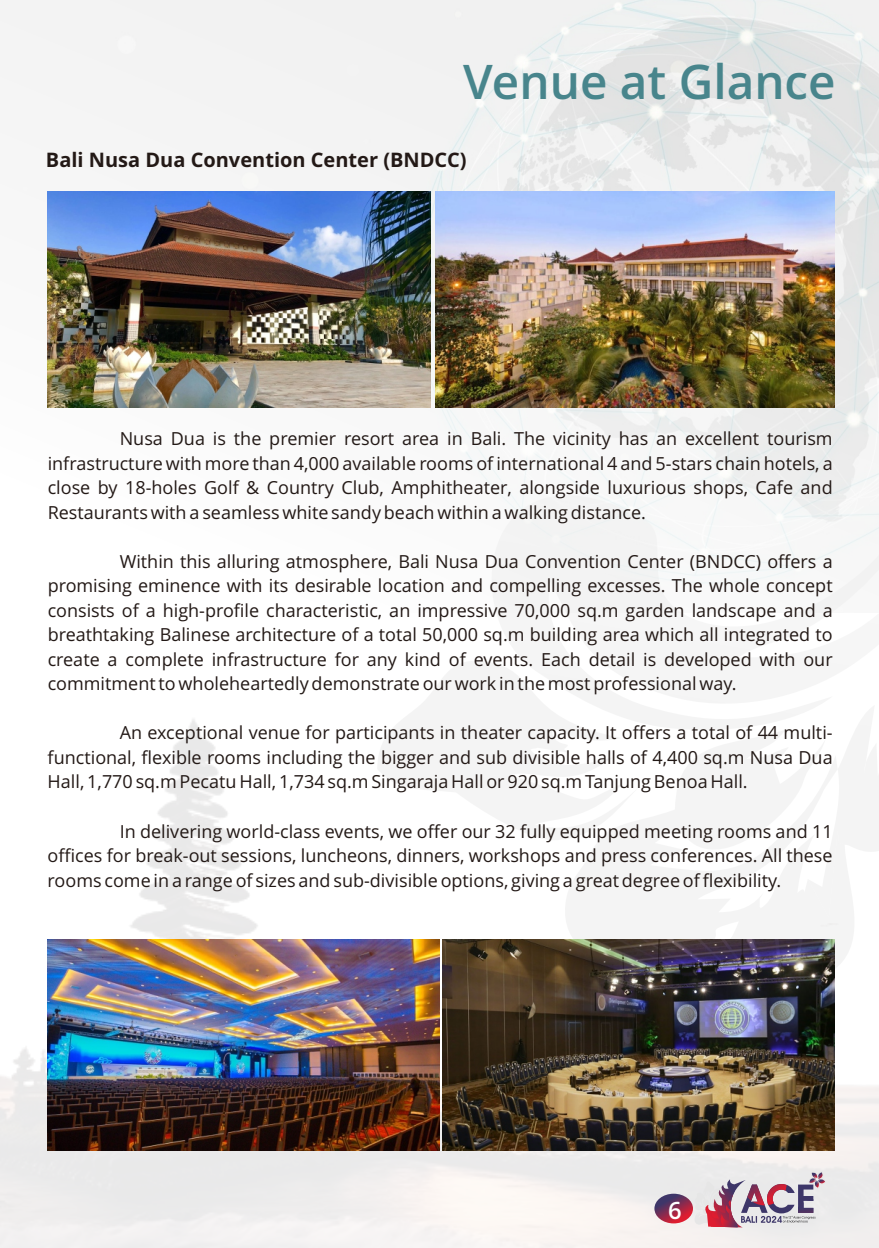
<style>
.page{position:relative;width:879px;height:1248px;background:#fff}
.page>*{position:absolute;margin:0;border:0;box-sizing:border-box;transform-origin:0 0}
.t1{font:600 47.6px "Open Sans";color:#48858c}
.t2{font:600 23.8px "Open Sans";color:#fff}
.t3{font:700 20px "Open Sans";color:#231916}
.t4{font:18px/24.6px "Open Sans";color:#231916;text-align:justify}
</style>
<div class="page">
<img style="left:0;top:0;width:878px;height:439px">
<svg style="left:457px;top:293px;width:421px;height:320px;fill:#f6f7f6"></svg>
<img style="left:0;top:661px;width:878px;height:586px">
<img style="left:48px;top:191px;width:383px;height:216px">
<img style="left:435px;top:191px;width:399px;height:216px">
<img style="left:48px;top:938px;width:391px;height:212px">
<img style="left:442px;top:938px;width:392px;height:212px">
<svg style="left:693px;top:1170px;width:142px;height:57px"></svg>
<svg style="left:654px;top:1193px;width:39px;height:30px"></svg>
<h1 class="t1" style="left:463px;top:63px;width:374px">Venue at Glance</h1>
<p class="t3" style="left:46px;top:152px;width:422px">Bali Nusa Dua Convention Center (BNDCC)</p>
<p class="t4" style="left:48px;top:428px;width:786px;text-indent:72px">Nusa Dua is the premier resort area in Bali. The vicinity has an excellent tourism infrastructure with more than 4,000 available rooms of international 4 and 5-stars chain hotels, a close by 18-holes Golf &amp; Country Club, Amphitheater, alongside luxurious shops, Cafe and Restaurants with a seamless white sandy beach within a walking distance.</p>
<p class="t4" style="left:48px;top:550px;width:786px;text-indent:72px">Within this alluring atmosphere, Bali Nusa Dua Convention Center (BNDCC) offers a promising eminence with its desirable location and compelling excesses. The whole concept consists of a high-profile characteristic, an impressive 70,000 sq.m garden landscape and a breathtaking Balinese architecture of a total 50,000 sq.m building area which all integrated to create a complete infrastructure for any kind of events. Each detail is developed with our commitment to wholeheartedly demonstrate our work in the most professional way.</p>
<p class="t4" style="left:48px;top:722px;width:786px;text-indent:72px">An exceptional venue for participants in theater capacity. It offers a total of 44 multi&shy;functional, flexible rooms including the bigger and sub divisible halls of 4,400 sq.m Nusa Dua Hall, 1,770 sq.m Pecatu Hall, 1,734 sq.m Singaraja Hall or 920 sq.m Tanjung Benoa Hall.</p>
<p class="t4" style="left:48px;top:820px;width:786px;text-indent:72px">In delivering world-class events, we offer our 32 fully equipped meeting rooms and 11 offices for break-out sessions, luncheons, dinners, workshops and press conferences. All these rooms come in a range of sizes and sub-divisible options, giving a great degree of flexibility.</p>
<h2 class="t2" style="left:668px;top:1200px;width:15px">6</h2>
</div>
